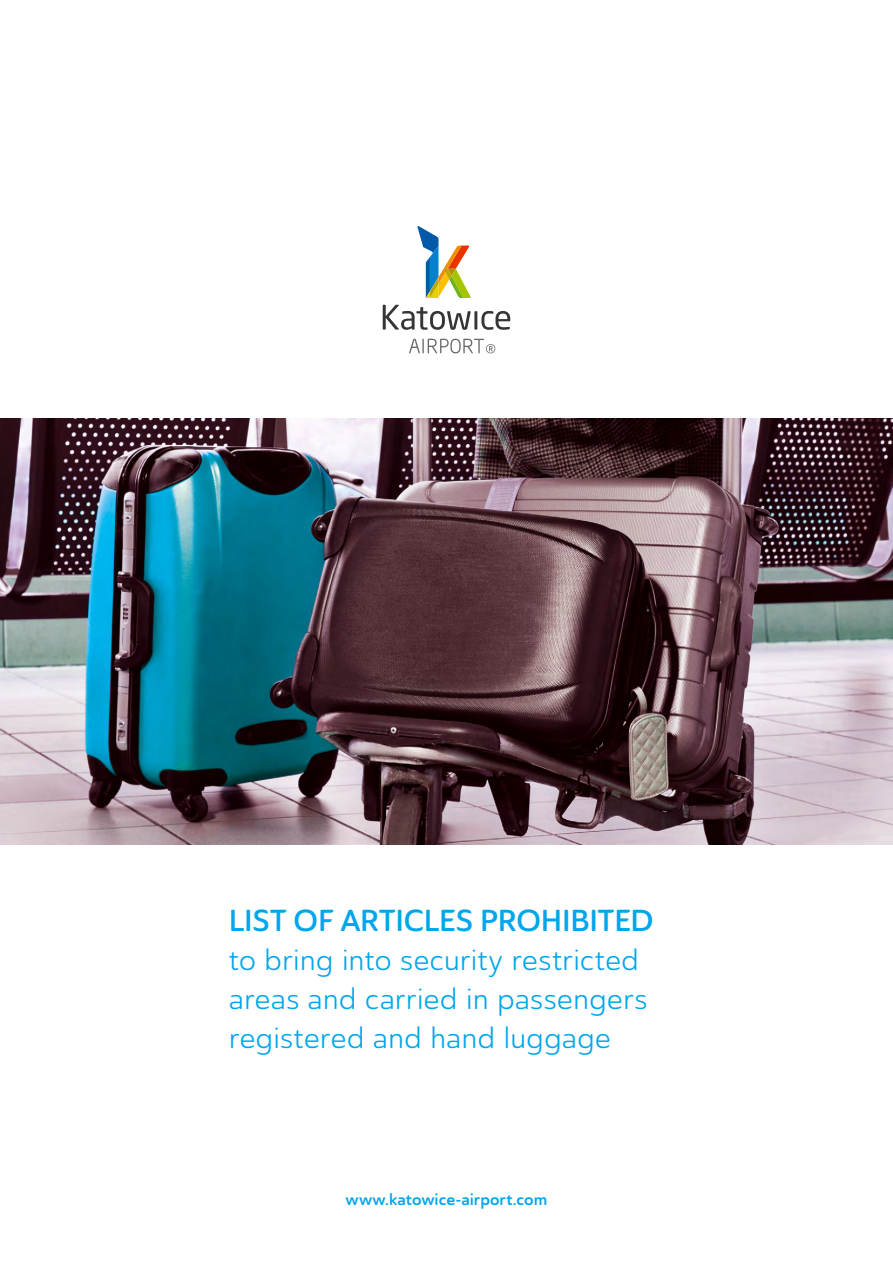
<style>
.page{position:relative;width:893px;height:1263px;background:#fff}
.page>*{position:absolute;margin:0;border:0;box-sizing:border-box;transform-origin:0 0}
.t1{font:30px/39px "Ainslie Sans Nor Boo";letter-spacing:-.005em;color:#00a6eb}
.t2{font:30px "Ainslie Sans Nor Dem";letter-spacing:-.005em;color:#00a6eb}
.t3{font:16.5px "Ainslie Sans Nor Dem";color:#00a6eb}
</style>
<div class="page">
<img style="left:0;top:419px;width:893px;height:425px">
<svg style="left:417px;top:226px;width:54px;height:72px"></svg>
<svg style="left:383px;top:305px;width:88px;height:25px"></svg>
<hr style="left:474px;top:311px;width:3px;height:19px;background:#373437">
<svg style="left:481px;top:311px;width:29px;height:19px"></svg>
<svg style="left:409px;top:339px;width:86px;height:14px"></svg>
<p class="t2" style="left:229px;top:900px;width:426px">LIST OF ARTICLES PROHIBITED</p>
<p class="t1" style="left:229px;top:940px;width:420px">to bring into security restricted areas and carried in passengers registered and hand luggage</p>
<p class="t3" style="left:345px;top:1189px;width:203px">www.katowice-airport.com</p>
</div>
